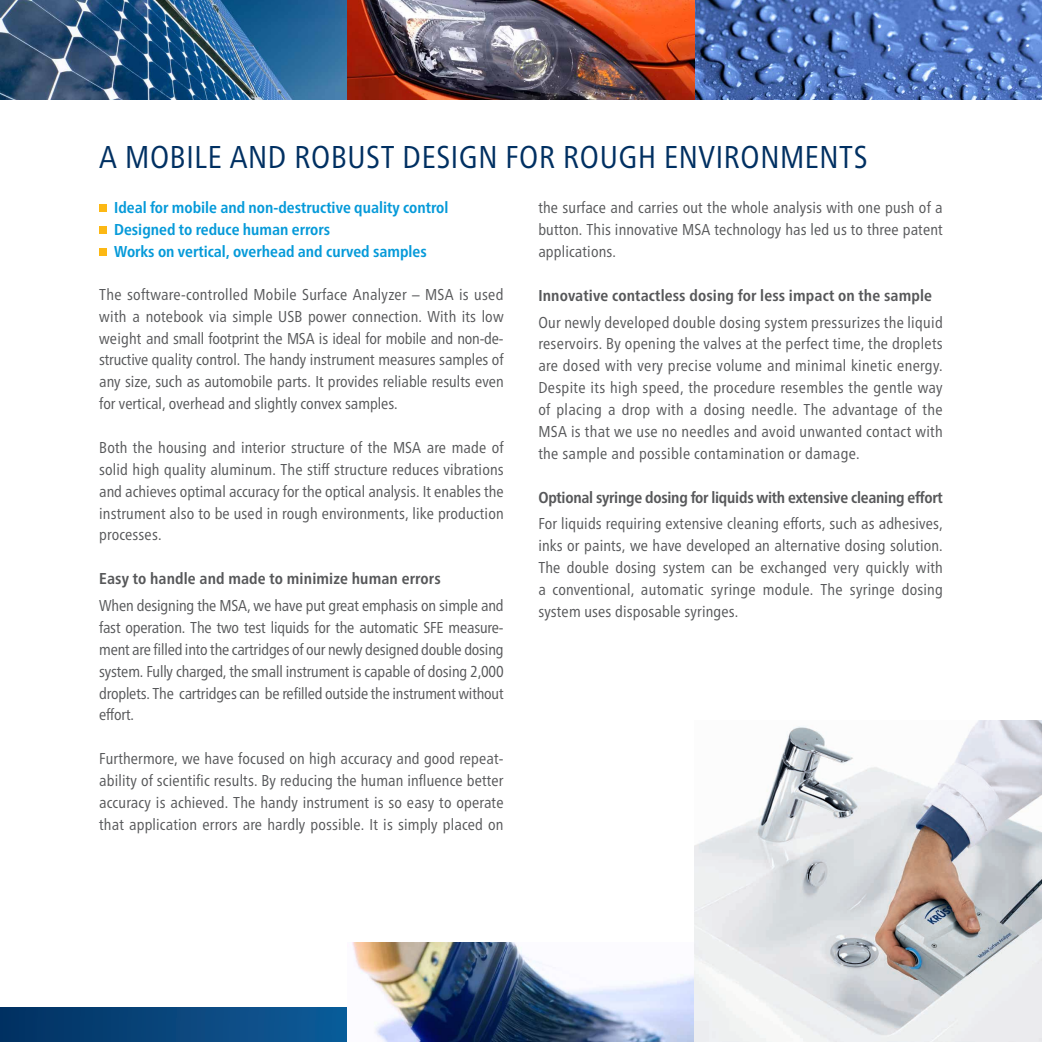
<style>
.page{position:relative;width:1042px;height:1042px;background:#fff}
.page>*{position:absolute;margin:0;border:0;box-sizing:border-box;transform-origin:0 0}
.t1{font:condensed 31.5px "Frutiger Neue LT Pro";letter-spacing:.02em;color:#003062}
.t2{font:condensed 15.75px/21.9px "Frutiger Neue LT Pro";letter-spacing:.01em;color:#57585a;text-align:justify}
.t3{font:700 condensed 15.75px/21.9px "Frutiger Neue LT Pro";color:#069ad9}
.t4{font:700 condensed 15.75px "Frutiger Neue LT Pro";letter-spacing:.01em;color:#57585a}
.t5{font:700 condensed 15.75px "Frutiger Neue LT Pro";letter-spacing:-.015em;color:#57585a}
</style>
<div class="page">
<img style="left:347px;top:0;width:695px;height:99px">
<img style="left:0;top:0;width:347px;height:99px">
<svg style="left:0;top:1007px;width:347px;height:35px;background:#08467d"></svg>
<img style="left:352px;top:943px;width:342px;height:99px">
<div style="left:99px;top:204px;width:8px;height:8px;background:#fcb814"></div>
<div style="left:99px;top:226px;width:8px;height:8px;background:#fcb814"></div>
<div style="left:99px;top:248px;width:8px;height:8px;background:#fcb814"></div>
<img style="left:694px;top:721px;width:348px;height:321px">
<h1 class="t1" style="left:99px;top:139px;width:770px">A MOBILE AND ROBUST DESIGN FOR ROUGH ENVIRONMENTS</h1>
<p class="t3" style="left:114px;top:197px;width:336px">Ideal for mobile and non-destructive quality control<br>Designed to reduce human errors<br>Works on vertical, overhead and curved samples</p>
<p class="t2" style="left:99px;top:283px;width:406px">The software-controlled Mobile Surface Analyzer – MSA is used with a notebook via simple USB power connection. With its low weight and small footprint the MSA is ideal for mobile and non-de&shy;structive quality control. The handy instrument measures samples of any size, such as automobile parts. It provides reliable results even for vertical, overhead and slightly convex samples.</p>
<p class="t2" style="left:99px;top:436px;width:406px">Both the housing and interior structure of the MSA are made of solid high quality aluminum. The stiff structure reduces vibrations and achieves optimal accuracy for the optical analysis. It enables the instrument also to be used in rough environments, like production processes.</p>
<p class="t4" style="left:99px;top:569px;width:343px">Easy to handle and made to minimize human errors</p>
<p class="t2" style="left:99px;top:594px;width:406px">When designing the MSA, we have put great emphasis on simple and fast operation. The two test liquids for the automatic SFE measure&shy;ment are filled into the cartridges of our newly designed double dosing system. Fully charged, the small instrument is capable of dosing 2,000 droplets. The cartridges can be refilled outside the instrument without effort.</p>
<p class="t2" style="left:99px;top:748px;width:406px">Furthermore, we have focused on high accuracy and good repeat&shy;ability of scientific results. By reducing the human influence better accuracy is achieved. The handy instrument is so easy to operate that application errors are hardly possible. It is simply placed on</p>
<p class="t2" style="left:538px;top:197px;width:406px">the surface and carries out the whole analysis with one push of a button. This innovative MSA technology has led us to three patent applications.</p>
<p class="t4" style="left:538px;top:286px;width:395px">Innovative contactless dosing for less impact on the sample</p>
<p class="t2" style="left:538px;top:311px;width:406px">Our newly developed double dosing system pressurizes the liquid reservoirs. By opening the valves at the perfect time, the droplets are dosed with very precise volume and minimal kinetic energy.<br>Despite its high speed, the procedure resembles the gentle way of placing a drop with a dosing needle. The advantage of the MSA is that we use no needles and avoid unwanted contact with the sample and possible contamination or damage.</p>
<p class="t5" style="left:538px;top:488px;width:406px">Optional syringe dosing for liquids with extensive cleaning effort</p>
<p class="t2" style="left:538px;top:513px;width:406px">For liquids requiring extensive cleaning efforts, such as adhesives, inks or paints, we have developed an alternative dosing solution.<br>The double dosing system can be exchanged very quickly with a conventional, automatic syringe module. The syringe dosing system uses disposable syringes.</p>
</div>
